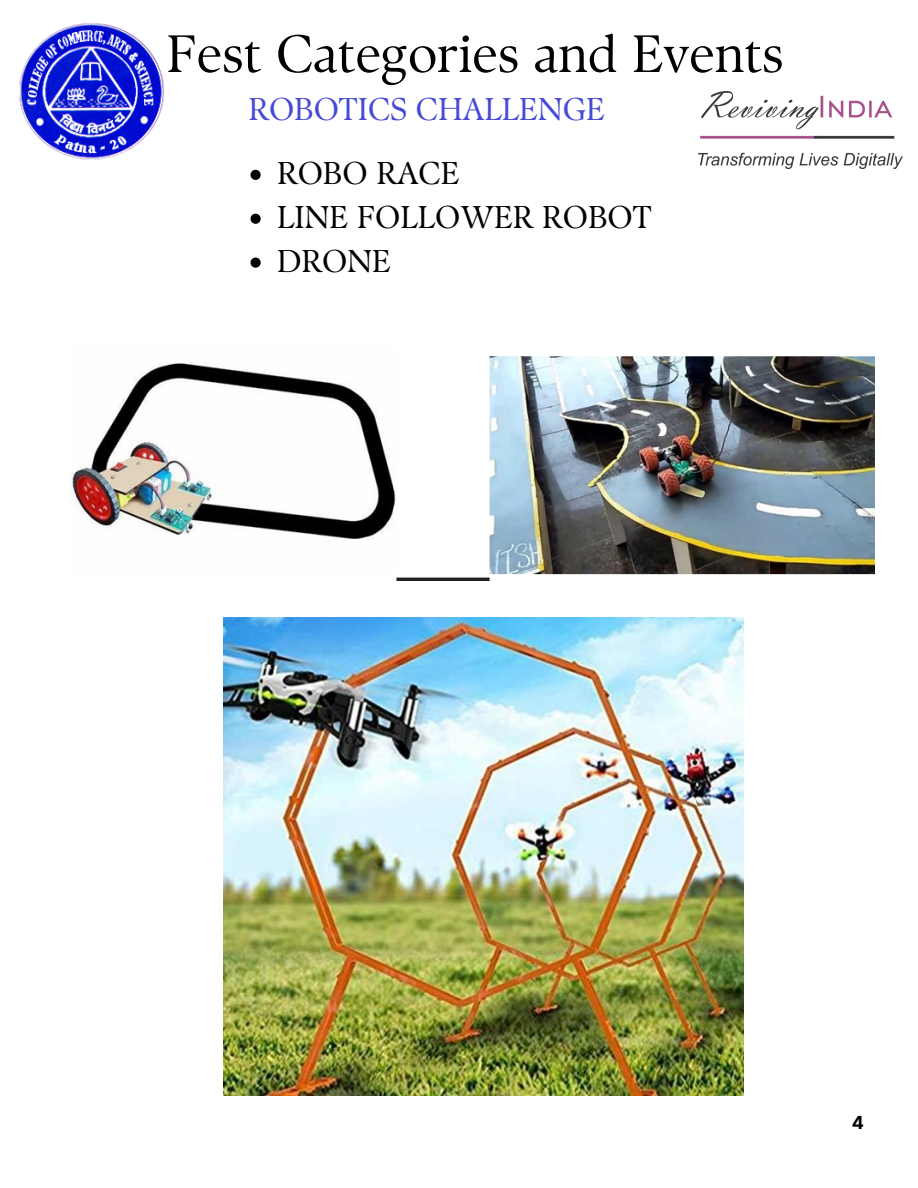
<style>
.page{position:relative;width:918px;height:1188px;background:#fff}
.page>*{position:absolute;margin:0;border:0;box-sizing:border-box;transform-origin:0 0}
.t1{font:52.5px "TY Serif D";color:#000001}
.t2{font:31.5px "TY Serif D";color:#000001}
.t3{font:31.5px "TY Serif D";color:#474ad5}
.t4{font:700 18px "Inter";color:#000001}
</style>
<div class="page">
<img style="left:70px;top:356px;width:805px;height:224px">
<img style="left:224px;top:618px;width:519px;height:478px">
<svg style="left:251px;top:170px;width:10px;height:10px"></svg>
<svg style="left:251px;top:214px;width:10px;height:10px"></svg>
<svg style="left:251px;top:258px;width:10px;height:10px"></svg>
<img style="left:19px;top:23px;width:146px;height:137px">
<img style="left:699px;top:92px;width:203px;height:76px">
<h2 class="t1" style="left:166px;top:22px;width:619px">Fest Categories and Events</h2>
<p class="t3" style="left:248px;top:90px;width:358px">ROBOTICS CHALLENGE</p>
<p class="t2" style="left:277px;top:155px;width:184px">ROBO RACE</p>
<p class="t2" style="left:277px;top:198px;width:376px">LINE FOLLOWER ROBOT</p>
<p class="t2" style="left:277px;top:242px;width:115px">DRONE</p>
<p class="t4" style="left:852px;top:1112px;width:14px">4</p>
</div>
